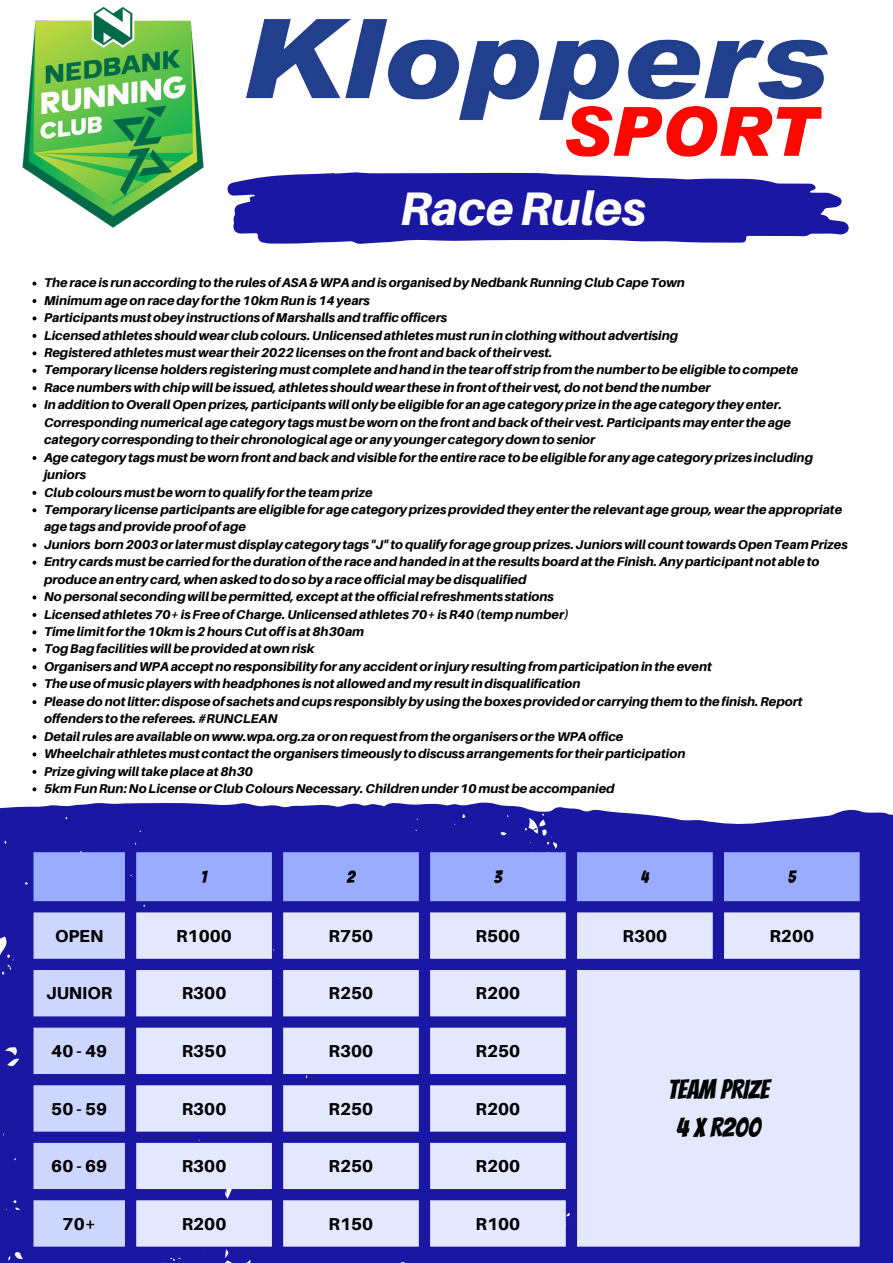
<style>
.page{position:relative;width:893px;height:1263px;background:#fff}
.page>*{position:absolute;margin:0;border:0;box-sizing:border-box;transform-origin:0 0}
.t1{font:italic 800 47.1px "Aileron";color:#fff}
.t2{font:27px/37.7px "Bangers";color:#000;text-align:center}
.t3{font:800 17.25px "Aileron";color:#000}
.t4{font:17.25px "Bangers";color:#000}
.t5{font:italic 800 12.75px/17.4px "Aileron";color:#000}
</style>
<div class="page">
<img style="left:22px;top:6px;width:182px;height:222px">
<img style="left:246px;top:19px;width:582px;height:138px">
<svg style="left:227px;top:172px;width:621px;height:72px;background:#3b39af"></svg>
<svg style="left:32px;top:282px;width:4px;height:4px"></svg>
<svg style="left:32px;top:299px;width:4px;height:4px"></svg>
<svg style="left:32px;top:316px;width:4px;height:4px"></svg>
<svg style="left:32px;top:334px;width:4px;height:4px"></svg>
<svg style="left:32px;top:351px;width:4px;height:4px"></svg>
<svg style="left:32px;top:369px;width:4px;height:4px"></svg>
<svg style="left:32px;top:386px;width:4px;height:4px"></svg>
<svg style="left:32px;top:404px;width:4px;height:4px"></svg>
<svg style="left:32px;top:456px;width:4px;height:4px"></svg>
<svg style="left:32px;top:491px;width:4px;height:4px"></svg>
<svg style="left:32px;top:508px;width:4px;height:4px"></svg>
<svg style="left:32px;top:543px;width:4px;height:4px"></svg>
<svg style="left:32px;top:561px;width:4px;height:4px"></svg>
<svg style="left:32px;top:595px;width:4px;height:4px"></svg>
<svg style="left:32px;top:613px;width:4px;height:4px"></svg>
<svg style="left:32px;top:630px;width:4px;height:4px"></svg>
<svg style="left:32px;top:648px;width:4px;height:4px"></svg>
<svg style="left:32px;top:665px;width:4px;height:4px"></svg>
<svg style="left:32px;top:683px;width:4px;height:4px"></svg>
<svg style="left:32px;top:700px;width:4px;height:4px"></svg>
<svg style="left:32px;top:735px;width:4px;height:4px"></svg>
<svg style="left:32px;top:752px;width:4px;height:4px"></svg>
<svg style="left:32px;top:770px;width:4px;height:4px"></svg>
<svg style="left:32px;top:787px;width:4px;height:4px"></svg>
<svg style="left:0;top:802px;width:893px;height:461px;background:#2b29a9"></svg>
<svg style="left:33px;top:852px;width:826px;height:49px;background:#8fa0f8"></svg>
<svg style="left:33px;top:912px;width:92px;height:334px;background:#adb4ee"></svg>
<svg style="left:136px;top:912px;width:723px;height:334px;background:#c4c8f0"></svg>
<h1 class="t1" style="left:400px;top:180px;width:247px">RaceRules</h1>
<p class="t5" style="left:44px;top:274px;width:805px">Theraceis runaccordingtotherulesofASA&amp;WPAandisorganisedbyNedbankRunningClubCapeTown<br>Minimumageonraceday forthe10kmRunis14years<br>Participantsmustobey instructionsofMarshalls andtrafficofficers<br>Licensedathletes should wearclubcolours. Unlicensedathletesmustruninclothing without advertising<br>Registeredathletesmust weartheir2022licensesonthefront andbackoftheir vest.<br>Temporary licenseholders registeringmustcompleteandhandinthetearoff stripfromthenumbertobeeligibletocompete Racenumbers withchip willbeissued, athletes should weartheseinfrontoftheir vest,donotbendthenumber InadditiontoOverallOpenprizes,participants willonlybeeligiblefor anagecategoryprizeintheagecategory theyenter.<br>Correspondingnumerical agecategory tagsmustbe wornonthefront andbackoftheir vest.Participantsmayentertheage categorycorrespondingtotheirchronological ageor any youngercategorydowntosenior<br>Agecategory tagsmustbe wornfront andbackandvisiblefortheentireracetobeeligiblefor any agecategoryprizes including juniors<br>Clubcoloursmustbe worntoqualify fortheteamprize<br>Temporary licenseparticipants areeligiblefor agecategoryprizesprovidedtheyentertherelevant agegroup, weartheappropriate agetags andprovideproofof age<br>Juniors born2003orlatermustdisplaycategory tags "J"toqualify for agegroupprizes.Juniors willcounttowardsOpenTeamPrizes EntrycardsmustbecarriedforthedurationoftheraceandhandedinattheresultsboardattheFinish.Anyparticipantnot ableto produceanentrycard, whenaskedtodosoby a raceofficialmaybedisqualified<br>Nopersonal seconding willbepermitted,except attheofficialrefreshments stations<br>Licensedathletes70+isFreeofCharge. Unlicensedathletes70+isR40(tempnumber)<br>Timelimitforthe10kmis2hoursCutoffis at8h30am<br>TogBagfacilities willbeprovidedatownrisk<br>Organisers andWPAacceptnoresponsibility for any accidentorinjury resultingfromparticipationintheevent Theuseofmusicplayers withheadphones isnot allowedandmy resultindisqualification<br>Pleasedonotlitter:disposeof sachets andcups responsiblybyusingtheboxesprovidedorcarryingthemtothefinish.Report offenders tothereferees.#RUNCLEAN<br>Detailrules areavailableon www.wpa.org.zaoronrequestfromtheorganisersortheWPAoffice<br>Wheelchair athletesmustcontacttheorganisers timeously todiscuss arrangements fortheirparticipation<br>Prizegiving willtakeplaceat8h30<br>5kmFunRun:NoLicenseorClubColoursNecessary.Childrenunder10mustbeaccompanied</p>
<h3 class="t4" style="left:201px;top:867px;width:7px">1</h3>
<h3 class="t4" style="left:347px;top:867px;width:10px">2</h3>
<h3 class="t4" style="left:494px;top:867px;width:9px">3</h3>
<h3 class="t4" style="left:641px;top:867px;width:9px">4</h3>
<h3 class="t4" style="left:788px;top:867px;width:9px">5</h3>
<h3 class="t3" style="left:55px;top:925px;width:50px">OPEN</h3>
<h3 class="t3" style="left:176px;top:925px;width:57px">R1000</h3>
<h3 class="t3" style="left:329px;top:925px;width:46px">R750</h3>
<h3 class="t3" style="left:475px;top:925px;width:46px">R500</h3>
<h3 class="t3" style="left:622px;top:925px;width:46px">R300</h3>
<h3 class="t3" style="left:769px;top:925px;width:46px">R200</h3>
<h3 class="t3" style="left:46px;top:982px;width:68px">JUNIOR</h3>
<h3 class="t3" style="left:182px;top:982px;width:46px">R300</h3>
<h3 class="t3" style="left:329px;top:982px;width:46px">R250</h3>
<h3 class="t3" style="left:475px;top:982px;width:46px">R200</h3>
<h3 class="t3" style="left:51px;top:1040px;width:57px">40-49</h3>
<h3 class="t3" style="left:182px;top:1040px;width:46px">R350</h3>
<h3 class="t3" style="left:329px;top:1040px;width:46px">R300</h3>
<h3 class="t3" style="left:475px;top:1040px;width:46px">R250</h3>
<h3 class="t3" style="left:51px;top:1098px;width:57px">50-59</h3>
<h3 class="t3" style="left:182px;top:1098px;width:46px">R300</h3>
<h3 class="t3" style="left:329px;top:1098px;width:46px">R250</h3>
<h3 class="t3" style="left:475px;top:1098px;width:46px">R200</h3>
<h3 class="t3" style="left:51px;top:1155px;width:57px">60-69</h3>
<h3 class="t3" style="left:182px;top:1155px;width:46px">R300</h3>
<h3 class="t3" style="left:329px;top:1155px;width:46px">R250</h3>
<h3 class="t3" style="left:475px;top:1155px;width:46px">R200</h3>
<h3 class="t3" style="left:63px;top:1213px;width:35px">70+</h3>
<h3 class="t3" style="left:182px;top:1213px;width:46px">R200</h3>
<h3 class="t3" style="left:329px;top:1213px;width:46px">R150</h3>
<h3 class="t3" style="left:475px;top:1213px;width:46px">R100</h3>
<h2 class="t2" style="left:668px;top:1070px;width:103px">TEAM PRIZE<br>4 X R200</h2>
</div>
